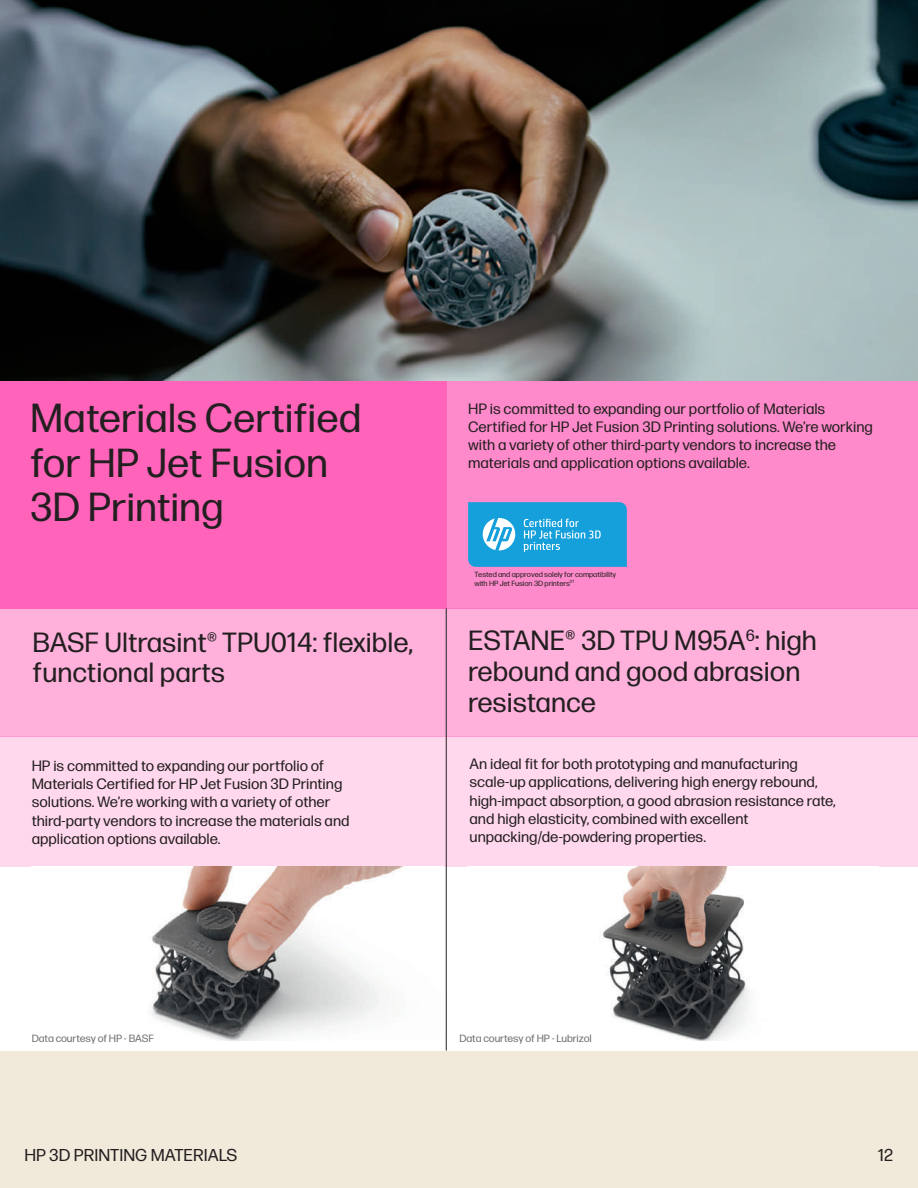
<style>
.page{position:relative;width:918px;height:1188px;background:#f1eadb}
.page>*{position:absolute;margin:0;border:0;box-sizing:border-box;transform-origin:0 0}
.t1{font:40.5px/44.2px "Forma DJR Micro";color:#231f20}
.t2{font:27.75px/30.6px "Forma DJR Micro";color:#231f20}
.t3{font:17.1px "Forma DJR Micro";color:#231f20}
.t4{font:15px/18.1px "Forma DJR Micro";color:#231f20}
.t5{font:10.5px "Forma DJR Micro";letter-spacing:-.01em;color:#6d6e70}
.t6{font:7.5px/9px "Forma DJR Micro";letter-spacing:-.01em;color:#231f20}
</style>
<div class="page">
<div style="left:0;top:609px;width:918px;height:442px;background:#fff"></div>
<div style="left:0;top:381px;width:446px;height:228px;background:#ff63ba"></div>
<div style="left:446px;top:381px;width:472px;height:228px;background:#ff8acb"></div>
<div style="left:0;top:609px;width:918px;height:128px;background:#ffb1dc"></div>
<div style="left:0;top:737px;width:918px;height:130px;background:#ffd8ed"></div>
<img style="left:0;top:0;width:918px;height:381px">
<svg style="left:468px;top:502px;width:159px;height:65px;background:#2da9de"></svg>
<hr style="left:446px;top:609px;width:1px;height:442px;background:#231f20">
<img style="left:151px;top:867px;width:251px;height:173px">
<img style="left:601px;top:867px;width:149px;height:173px">
<h1 class="t1" style="left:30px;top:393px;width:333px">Materials Certified for HP Jet Fusion<br>3D Printing</h1>
<h2 class="t2" style="left:33px;top:625px;width:382px">BASF Ultrasint® TPU014: flexible, functional parts</h2>
<p class="t4" style="left:32px;top:756px;width:319px">HP is committed to expanding our portfolio of Materials Certified for HP Jet Fusion 3D Printing solutions. We’re working with a variety of other third-party vendors to increase the materials and application options available.</p>
<p class="t4" style="left:468px;top:398px;width:406px">HP is committed to expanding our portfolio of Materials Certified for HP Jet Fusion 3D Printing solutions. We’re working with a variety of other third-party vendors to increase the materials and application options available.</p>
<p class="t6" style="left:474px;top:569px;width:143px">Tested and approved solely for compatibility with HP Jet Fusion 3D printers<sup>27</sup></p>
<h2 class="t2" style="left:468px;top:623px;width:350px">ESTANE® 3D TPU M95A<sup>6</sup>: high rebound and good abrasion resistance</h2>
<p class="t4" style="left:470px;top:754px;width:368px">An ideal fit for both prototyping and manufacturing scale-up applications, delivering high energy rebound, high-impact absorption, a good abrasion resistance rate, and high elasticity, combined with excellent unpacking/de-powdering properties.</p>
<p class="t5" style="left:32px;top:1031px;width:124px">Data courtesy of HP - BASF</p>
<p class="t5" style="left:459px;top:1031px;width:134px">Data courtesy of HP - Lubrizol</p>
<p class="t3" style="left:25px;top:1143px;width:214px">HP 3D PRINTING MATERIALS</p>
<p class="t3" style="left:878px;top:1143px;width:17px">12</p>
</div>
